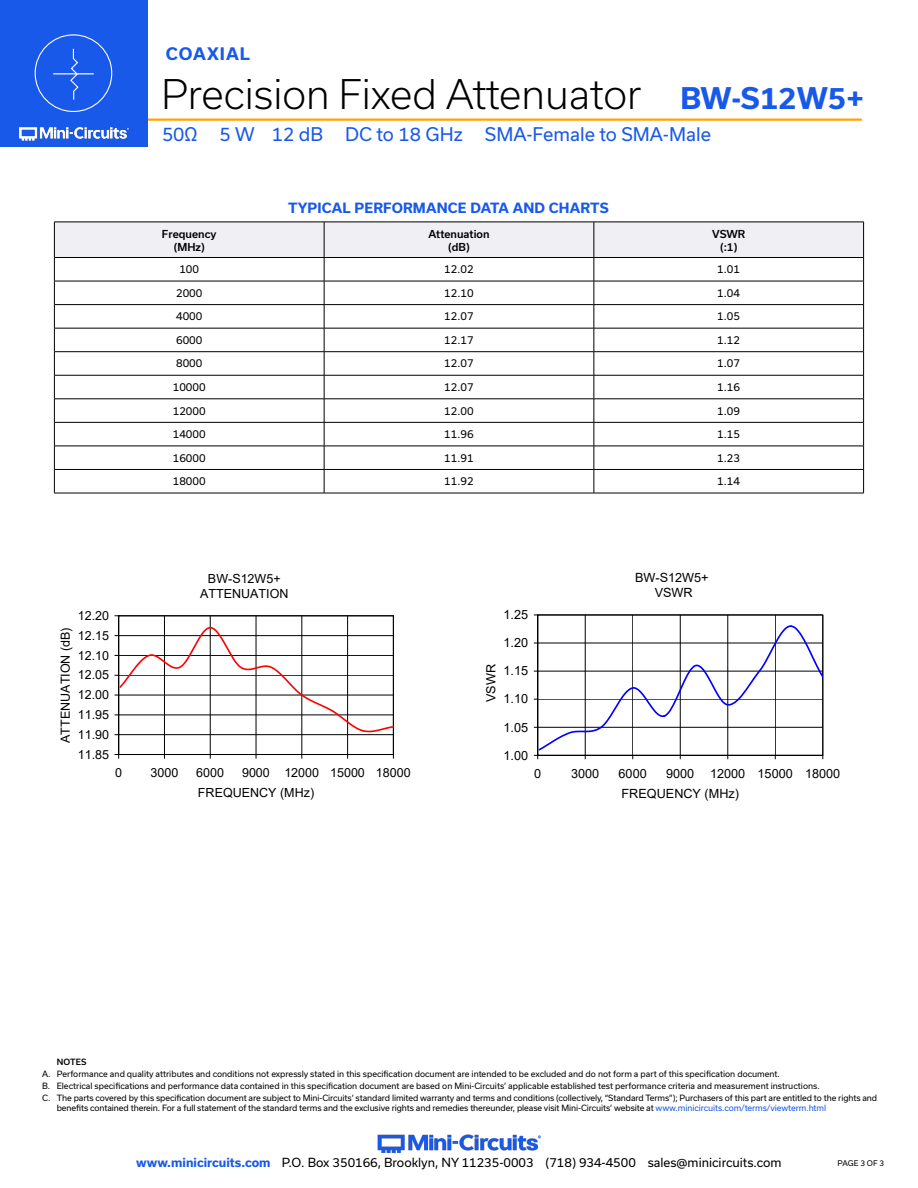
<style>
.page{position:relative;width:918px;height:1188px;background:#fff}
.page>*{position:absolute;margin:0;border:0;box-sizing:border-box;transform-origin:0 0}
.t1{font:300 39px "Usual";color:#000}
.t2{font:700 28.5px "Usual";color:#1859ea}
.t3{font:18px "Usual";color:#1859ea}
.t4{font:700 16.5px "Usual";letter-spacing:.065em;color:#1859ea}
.Blue_Headers{font:700 13.5px "Usual";letter-spacing:.015em;color:#1859ea}
.t5{font:12.6px/15.1px "Arial";color:#000;text-align:center}
.t6{font:12.45px/14.9px "Arial";color:#000;text-align:center}
.t7{font:12px "Usual";color:#000}
.Table_Body_Center{font:10.5px "Usual";color:#000}
.Table_Header_Center{font:500 10.5px "Usual";color:#000}
.t8{font:8.25px/12.1px "Usual";letter-spacing:-.01em;color:#000}
.t9{font:500 8.25px "Usual";letter-spacing:.015em;color:#000}
.t10{font:7.5px "Usual";color:#000}
.s1{color:#1859ea}
.s2{font-weight:700;color:#1859ea}
</style>
<div class="page">
<img style="left:377px;top:1134px;width:164px;height:19px">
<hr style="left:129px;top:118px;width:733px;height:3px;background:#ffa300">
<div style="left:0;top:0;width:147px;height:147px;background:#1859ea"></div>
<img style="left:19px;top:126px;width:110px;height:15px">
<div style="left:35px;top:34px;width:77px;height:78px;border:1px solid #fff;border-radius:50%"></div>
<hr style="left:53px;top:73px;width:41px;height:1px;background:#fff">
<svg style="left:69px;top:48px;width:10px;height:52px"></svg>
<hr style="left:393px;top:616px;width:1px;height:139px;background:#000">
<svg style="left:115px;top:616px;width:278px;height:142px"></svg>
<hr style="left:823px;top:615px;width:1px;height:140px;background:#000">
<svg style="left:534px;top:615px;width:289px;height:144px"></svg>
<svg style="left:54px;top:222px;width:810px;height:271px"></svg>
<hr style="left:54px;top:493px;width:270px;height:1px;background:#000">
<hr style="left:324px;top:493px;width:270px;height:1px;background:#000">
<hr style="left:594px;top:493px;width:270px;height:1px;background:#000">
<hr style="left:594px;top:222px;width:270px;height:1px;background:#000">
<hr style="left:594px;top:257px;width:270px;height:1px;background:#000">
<hr style="left:594px;top:222px;width:1px;height:35px;background:#000">
<hr style="left:863px;top:222px;width:1px;height:35px;background:#000">
<h3 class="t4" style="left:166px;top:45px;width:86px">COAXIAL</h3>
<h1 class="t1" style="left:161px;top:72px;width:481px">Precision Fixed Attenuator</h1>
<h2 class="t2" style="left:680px;top:82px;width:185px">BW-S12W5+</h2>
<h3 class="t3" style="left:162px;top:124px;width:551px">50Ω 5 W 12 dB DC to 18 GHz SMA-Female to SMA-Male</h3>
<p class="Table_Header_Center" style="left:162px;top:228px;width:56px">Frequency</p>
<p class="Table_Header_Center" style="left:174px;top:241px;width:33px">(MHz)</p>
<p class="Blue_Headers" style="left:288px;top:200px;width:322px">TYPICAL PERFORMANCE DATA AND CHARTS</p>
<p class="Table_Header_Center" style="left:428px;top:228px;width:63px">Attenuation</p>
<p class="Table_Header_Center" style="left:448px;top:241px;width:23px">(dB)</p>
<p class="Table_Header_Center" style="left:712px;top:228px;width:35px">VSWR</p>
<p class="Table_Header_Center" style="left:720px;top:241px;width:19px">(:1)</p>
<p class="Table_Body_Center" style="left:179px;top:263px;width:21px">100</p>
<p class="Table_Body_Center" style="left:444px;top:263px;width:31px">12.02</p>
<p class="Table_Body_Center" style="left:717px;top:263px;width:24px">1.01</p>
<p class="Table_Body_Center" style="left:176px;top:287px;width:28px">2000</p>
<p class="Table_Body_Center" style="left:444px;top:287px;width:31px">12.10</p>
<p class="Table_Body_Center" style="left:717px;top:287px;width:24px">1.04</p>
<p class="Table_Body_Center" style="left:176px;top:310px;width:28px">4000</p>
<p class="Table_Body_Center" style="left:444px;top:310px;width:31px">12.07</p>
<p class="Table_Body_Center" style="left:717px;top:310px;width:24px">1.05</p>
<p class="Table_Body_Center" style="left:176px;top:334px;width:28px">6000</p>
<p class="Table_Body_Center" style="left:444px;top:334px;width:31px">12.17</p>
<p class="Table_Body_Center" style="left:717px;top:334px;width:24px">1.12</p>
<p class="Table_Body_Center" style="left:176px;top:357px;width:28px">8000</p>
<p class="Table_Body_Center" style="left:444px;top:357px;width:31px">12.07</p>
<p class="Table_Body_Center" style="left:717px;top:357px;width:24px">1.07</p>
<p class="Table_Body_Center" style="left:173px;top:381px;width:34px">10000</p>
<p class="Table_Body_Center" style="left:444px;top:381px;width:31px">12.07</p>
<p class="Table_Body_Center" style="left:717px;top:381px;width:24px">1.16</p>
<p class="Table_Body_Center" style="left:173px;top:405px;width:34px">12000</p>
<p class="Table_Body_Center" style="left:444px;top:405px;width:31px">12.00</p>
<p class="Table_Body_Center" style="left:717px;top:405px;width:24px">1.09</p>
<p class="Table_Body_Center" style="left:173px;top:428px;width:34px">14000</p>
<p class="Table_Body_Center" style="left:444px;top:428px;width:31px">11.96</p>
<p class="Table_Body_Center" style="left:717px;top:428px;width:24px">1.15</p>
<p class="Table_Body_Center" style="left:173px;top:452px;width:34px">16000</p>
<p class="Table_Body_Center" style="left:444px;top:452px;width:31px">11.91</p>
<p class="Table_Body_Center" style="left:717px;top:452px;width:24px">1.23</p>
<p class="Table_Body_Center" style="left:173px;top:475px;width:34px">18000</p>
<p class="Table_Body_Center" style="left:444px;top:475px;width:31px">11.92</p>
<p class="Table_Body_Center" style="left:717px;top:475px;width:24px">1.14</p>
<p class="t6" style="left:78px;top:608px;width:33px">12.20</p>
<p class="t6" style="left:58px;top:743px;width:117px;rotate:-90deg">ATTENUATION (dB)</p>
<p class="t6" style="left:78px;top:628px;width:33px">12.15</p>
<p class="t6" style="left:78px;top:648px;width:33px">12.10</p>
<p class="t6" style="left:78px;top:668px;width:33px">12.05</p>
<p class="t6" style="left:78px;top:687px;width:33px">12.00</p>
<p class="t6" style="left:78px;top:707px;width:33px">11.95</p>
<p class="t6" style="left:78px;top:727px;width:33px">11.90</p>
<p class="t6" style="left:78px;top:747px;width:33px">11.85</p>
<p class="t6" style="left:200px;top:571px;width:90px">BW-S12W5+<br>ATTENUATION</p>
<p class="t6" style="left:115px;top:765px;width:8px">0</p>
<p class="t6" style="left:150px;top:765px;width:29px">3000</p>
<p class="t6" style="left:196px;top:765px;width:29px">6000</p>
<p class="t6" style="left:198px;top:762px;width:214px;line-height:20.4px;text-align:left;text-indent:44px">9000 12000 15000 18000<br>FREQUENCY (MHz)</p>
<p class="t5" style="left:483px;top:702px;width:40px;rotate:-90deg">VSWR</p>
<p class="t5" style="left:503px;top:607px;width:26px">1.25</p>
<p class="t5" style="left:503px;top:635px;width:26px">1.20</p>
<p class="t5" style="left:503px;top:663px;width:26px">1.15</p>
<p class="t5" style="left:503px;top:691px;width:26px">1.10</p>
<p class="t5" style="left:503px;top:719px;width:26px">1.05</p>
<p class="t5" style="left:503px;top:747px;width:26px">1.00</p>
<p class="t5" style="left:635px;top:570px;width:75px">BW-S12W5+<br>VSWR</p>
<p class="t5" style="left:534px;top:766px;width:9px">0</p>
<p class="t5" style="left:571px;top:766px;width:30px">3000</p>
<p class="t5" style="left:619px;top:766px;width:30px">6000</p>
<p class="t5" style="left:622px;top:763px;width:220px;line-height:20.7px;text-align:left;text-indent:45px">9000 12000 15000 18000<br>FREQUENCY (MHz)</p>
<p class="t9" style="left:57px;top:1057px;width:31px">NOTES</p>
<p class="t8" style="left:42px;top:1068px;width:837px">A. Performance and quality attributes and conditions not expressly stated in this specification document are intended to be excluded and do not form a part of this specification document.<br>B. Electrical specifications and performance data contained in this specification document are based on Mini-Circuits’ applicable established test performance criteria and measurement instructions.<br>C. The parts covered by this specification document are subject to Mini-Circuits’ standard limited warranty and terms and conditions (collectively, “Standard Terms”); Purchasers of this part are entitled to the rights and</p>
<p class="t8" style="left:57px;top:1102px;width:771px">benefits contained therein. For a full statement of the standard terms and the exclusive rights and remedies thereunder, please visit Mini-Circuits’ website at <span class="s1">www.minicircuits.com/terms/viewterm.html</span></p>
<h3 class="t7" style="left:136px;top:1156px;width:647px"><span class="s2">www.minicircuits.com</span> P.O. Box 350166, Brooklyn, NY 11235-0003 (718) 934-4500 sales@minicircuits.com</h3>
<p class="t10" style="left:838px;top:1159px;width:48px">PAGE 3 OF 3</p>
</div>
